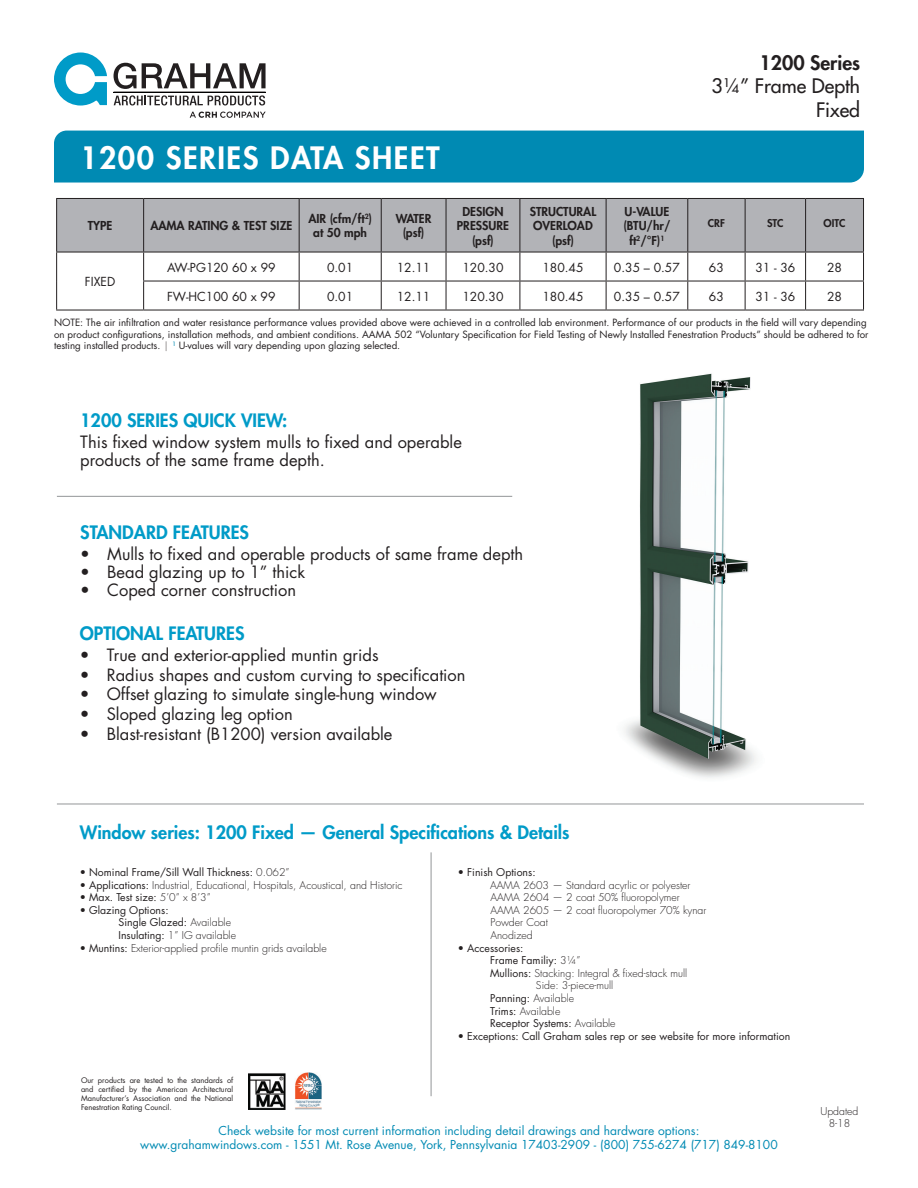
<style>
.page{position:relative;width:918px;height:1188px;background:#fff}
.page>*{position:absolute;margin:0;border:0;box-sizing:border-box;transform-origin:0 0}
.t1{font:800 30px "Futura Std";letter-spacing:.05em;color:#fff}
.t2{font:500 19.5px/23.4px "Futura Std";color:#231f20;text-align:right}
.t3{font:800 18px "Futura Std";color:#009bc8}
.t4{font:16.5px/18px "Futura Std";color:#231f20}
.t5{font:12.15px "Futura Std";color:#231f20}
.t6{font:12px/14.4px "Futura Std";color:#008ab3;text-align:center}
.t7{font:800 12px/14.4px "Futura Std";color:#231f20;text-align:center}
.t8{font:300 10.5px/12.6px "Futura Std";color:#231f20}
.t9{font:10.5px/12.6px "Futura Std";color:#231f20}
.t10{font:800 10.5px "Futura Std";color:#231f20}
.t11{font:9.75px/11.7px "Futura Std";color:#231f20}
.t12{font:7.5px/9px "Futura Std";color:#231f20;text-align:justify}
.s1{font-weight:800}
.s2{font-weight:400}
.s3{color:#888483}
.s4{color:#008ab3}
.s5{font-weight:300}
</style>
<div class="page">
<div style="left:54px;top:131px;width:810px;height:52px;background:#008ab3"></div>
<img style="left:248px;top:1073px;width:74px;height:37px">
<svg style="left:54px;top:53px;width:53px;height:53px"></svg>
<svg style="left:114px;top:63px;width:152px;height:26px"></svg>
<svg style="left:114px;top:95px;width:151px;height:11px"></svg>
<hr style="left:114px;top:92px;width:152px;height:1px;background:#000">
<svg style="left:190px;top:112px;width:76px;height:6px"></svg>
<hr style="left:56px;top:310px;width:88px;height:1px;background:#231f20">
<hr style="left:144px;top:310px;width:155px;height:1px;background:#231f20">
<hr style="left:299px;top:310px;width:82px;height:1px;background:#231f20">
<hr style="left:381px;top:310px;width:65px;height:1px;background:#231f20">
<hr style="left:446px;top:310px;width:74px;height:1px;background:#231f20">
<hr style="left:520px;top:310px;width:86px;height:1px;background:#231f20">
<hr style="left:606px;top:310px;width:82px;height:1px;background:#231f20">
<hr style="left:688px;top:310px;width:57px;height:1px;background:#231f20">
<hr style="left:745px;top:310px;width:61px;height:1px;background:#231f20">
<hr style="left:806px;top:310px;width:58px;height:1px;background:#231f20">
<svg style="left:56px;top:198px;width:808px;height:112px"></svg>
<hr style="left:57px;top:496px;width:455px;height:1px;background:#939598">
<hr style="left:57px;top:804px;width:807px;height:1px;background:#939598">
<hr style="left:431px;top:852px;width:1px;height:244px;background:#939598">
<img style="left:624px;top:373px;width:132px;height:405px">
<h1 class="t1" style="left:80px;top:139px;width:361px">1200 SERIES DATA SHEET</h1>
<p class="t7" style="left:88px;top:219px;width:26px">TYPE</p>
<p class="t7" style="left:150px;top:219px;width:144px">AAMA RATING &amp; TEST SIZE</p>
<p class="t7" style="left:308px;top:211px;width:65px">AIR (cfm/ft<sup>2</sup>) at 50 mph</p>
<p class="t7" style="left:396px;top:211px;width:37px">WATER (psf)</p>
<p class="t7" style="left:457px;top:204px;width:53px">DESIGN<br>PRESSURE (psf)</p>
<p class="t7" style="left:530px;top:204px;width:68px">STRUCTURAL<br>OVERLOAD (psf)</p>
<p class="t7" style="left:623px;top:204px;width:49px">U-VALUE (BTU/hr/ ft<sup>2</sup>/°F)<sup>1</sup></p>
<h2 class="t2" style="left:711px;top:51px;width:150px"><span class="s1">1200 Series<br></span>3<span class="s2">¼</span>” Frame Depth<br>Fixed</h2>
<p class="t10" style="left:708px;top:216px;width:19px">CRF</p>
<p class="t10" style="left:767px;top:216px;width:18px">STC</p>
<p class="t10" style="left:824px;top:216px;width:23px">OITC</p>
<p class="t5" style="left:85px;top:274px;width:32px">FIXED</p>
<p class="t5" style="left:167px;top:259px;width:110px">AW-PG120 60 x 99</p>
<p class="t5" style="left:327px;top:259px;width:28px">0.01</p>
<p class="t5" style="left:397px;top:259px;width:35px">12.11</p>
<p class="t5" style="left:462px;top:259px;width:43px">120.30</p>
<p class="t5" style="left:542px;top:259px;width:43px">180.45</p>
<p class="t5" style="left:614px;top:259px;width:67px">0.35 – 0.57</p>
<p class="t5" style="left:709px;top:259px;width:16px">63</p>
<p class="t5" style="left:755px;top:259px;width:41px">31 - 36</p>
<p class="t5" style="left:827px;top:259px;width:16px">28</p>
<p class="t5" style="left:167px;top:288px;width:110px">FW-HC100 60 x 99</p>
<p class="t5" style="left:327px;top:288px;width:28px">0.01</p>
<p class="t5" style="left:397px;top:288px;width:35px">12.11</p>
<p class="t5" style="left:462px;top:288px;width:43px">120.30</p>
<p class="t5" style="left:542px;top:288px;width:43px">180.45</p>
<p class="t5" style="left:614px;top:288px;width:67px">0.35 – 0.57</p>
<p class="t5" style="left:709px;top:288px;width:16px">63</p>
<p class="t5" style="left:755px;top:288px;width:41px">31 - 36</p>
<p class="t5" style="left:827px;top:288px;width:16px">28</p>
<p class="t11" style="left:54px;top:317px;width:816px">NOTE: The air infiltration and water resistance performance values provided above were achieved in a controlled lab environment. Performance of our products in the field will vary depending on product configurations, installation methods, and ambient conditions. AAMA 502 “Voluntary Specification for Field Testing of Newly Installed Fenestration Products” should be adhered to for testing installed products. <span class="s3">|</span> <span class="s4">¹</span> U-values will vary depending upon glazing selected.</p>
<h3 class="t3" style="left:80px;top:409px;width:209px">1200 SERIES QUICK VIEW:</h3>
<h3 class="t4" style="left:80px;top:433px;width:383px">This fixed window system mulls to fixed and operable products of the same frame depth.</h3>
<h3 class="t3" style="left:80px;top:521px;width:170px">STANDARD FEATURES</h3>
<h3 class="t4" style="left:80px;top:545px;width:445px">• Mulls to fixed and operable products of same frame depth</h3>
<h3 class="t4" style="left:80px;top:563px;width:226px">• Bead glazing up to 1” thick</h3>
<h3 class="t4" style="left:80px;top:581px;width:217px">• Coped corner construction</h3>
<h3 class="t3" style="left:80px;top:622px;width:166px">OPTIONAL FEATURES</h3>
<h3 class="t4" style="left:80px;top:646px;width:300px">• True and exterior-applied muntin grids</h3>
<h3 class="t4" style="left:80px;top:666px;width:387px">• Radius shapes and custom curving to specification</h3>
<h3 class="t4" style="left:80px;top:686px;width:359px">• Offset glazing to simulate single-hung window</h3>
<h3 class="t4" style="left:80px;top:705px;width:215px">• Sloped glazing leg option</h3>
<h3 class="t4" style="left:80px;top:725px;width:314px">• Blast-resistant (B1200) version available</h3>
<h3 class="t3" style="left:80px;top:821px;width:491px">Window series: 1200 Fixed — General Specifications &amp; Details</h3>
<p class="t9" style="left:80px;top:866px;width:211px">• Nominal Frame/Sill Wall Thickness: <span class="s5">0.062”</span></p>
<p class="t8" style="left:80px;top:879px;width:324px"><span class="s2">• Applications:</span> Industrial, Educational, Hospitals, Acoustical, and Historic</p>
<p class="t9" style="left:80px;top:891px;width:133px">• Max. Test size: <span class="s5">5’0” x 8’3”</span></p>
<p class="t9" style="left:119px;top:904px;width:119px;text-indent:-39px">• Glazing Options:<br>Single Glazed: <span class="s5">Available<br></span>Insulating: <span class="s5">1” IG available</span></p>
<p class="t8" style="left:80px;top:942px;width:248px"><span class="s2">• Muntins:</span> Exterior-applied profile muntin grids available</p>
<p class="t9" style="left:458px;top:866px;width:79px">• Finish Options:</p>
<p class="t8" style="left:490px;top:879px;width:218px">AAMA 2603 — Standard acyrlic or polyester<br>AAMA 2604 — 2 coat 50% fluoropolymer<br>AAMA 2605 — 2 coat fluoropolymer 70% kynar<br>Powder Coat<br>Anodized</p>
<p class="t9" style="left:458px;top:942px;width:67px">• Accessories:</p>
<p class="t9" style="left:490px;top:954px;width:92px">Frame Familiy: <span class="s5">3¼”</span></p>
<p class="t8" style="left:490px;top:967px;width:199px"><span class="s2">Mullions:</span> Stacking: Integral &amp; fixed-stack mull</p>
<p class="t8" style="left:536px;top:980px;width:79px">Side: 3-piece-mull</p>
<p class="t8" style="left:490px;top:992px;width:85px"><span class="s2">Panning:</span> Available</p>
<p class="t8" style="left:490px;top:1005px;width:72px"><span class="s2">Trims:</span> Available</p>
<p class="t9" style="left:490px;top:1017px;width:127px">Receptor Systems: <span class="s5">Available</span></p>
<p class="t9" style="left:458px;top:1030px;width:334px">• Exceptions: Call Graham sales rep or see website for more information</p>
<p class="t12" style="left:81px;top:1076px;width:154px">Our products are tested to the standards of and certified by the American Architectural Manufacturer’s Association and the National Fenestration Rating Council.</p>
<p class="t6" style="left:140px;top:1123px;width:639px">Check website for most current information including detail drawings and hardware options:<br>www.grahamwindows.com - 1551 Mt. Rose Avenue, York, Pennsylvania 17403-2909 - (800) 755-6274 (717) 849-8100</p>
<p class="t8" style="left:820px;top:1105px;width:39px;text-align:center">Updated<br>8-18</p>
</div>
